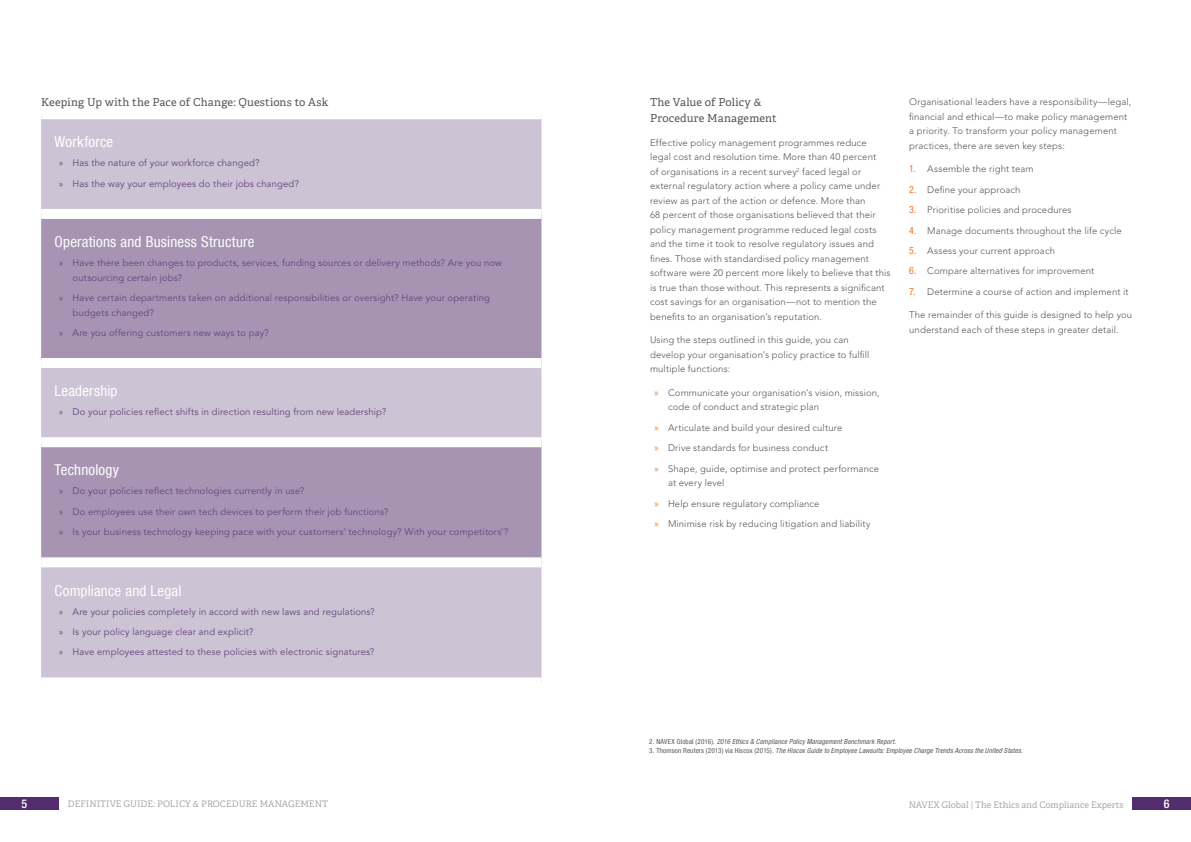
<style>
.page{position:relative;width:1191px;height:842px;background:#fff}
.page>*{position:absolute;margin:0;border:0;box-sizing:border-box;transform-origin:0 0}
.t1{font:condensed 15px "Helvetica Neue LT Com";letter-spacing:.015em;color:#fff}
.t2{font:500 condensed 12px "Helvetica Neue LT Std";color:#fff}
.t3{font:11px/16px "Adelle";letter-spacing:.015em;color:#55565a}
.t4{font:300 9.5px/14.5px "Avenir LT Std";letter-spacing:.015em;color:#55565a}
.t5{font:9.5px/20.4px "Avenir LT Std";letter-spacing:.015em;color:#65457b}
.t6{font:9px "Adelle";color:#a9a9aa}
.t7{font:italic condensed 7px "Helvetica Neue LT Com";letter-spacing:.02em;color:#55565a}
.s1{font-family:"Myriad Pro"}
.s2{font-family:"Myriad Pro";font-weight:400;font-size:10px;color:#f07523}
.s3{font-family:"Helvetica Neue LT Std";font-weight:400;font-stretch:condensed;font-size:10px;color:#f07523}
.s4{font-style:normal}
.s5{color:#b8b7b7}
</style>
<div class="page">
<div style="left:0;top:797px;width:59px;height:13px;background:#522c6c"></div>
<div style="left:1132px;top:797px;width:59px;height:13px;background:#522c6c"></div>
<div style="left:41px;top:119px;width:500px;height:558px;background:#ccc3d4"></div>
<svg style="left:41px;top:219px;width:500px;height:338px;background:#af9eba"></svg>
<div style="left:41px;top:209px;width:500px;height:10px;background:#fff"></div>
<div style="left:41px;top:358px;width:500px;height:10px;background:#fff"></div>
<div style="left:41px;top:437px;width:500px;height:10px;background:#fff"></div>
<div style="left:41px;top:557px;width:500px;height:10px;background:#fff"></div>
<p class="t3" style="left:41px;top:94px;width:289px">Keeping Up with the Pace of Change: Questions to Ask</p>
<h1 class="t1" style="left:55px;top:133px;width:60px">Workforce</h1>
<p class="t5" style="left:59px;top:153px;width:241px"><span class="s1">»</span> Has the nature of your workforce changed?<br><span class="s1">»</span> Has the way your employees do their jobs changed?</p>
<h1 class="t1" style="left:55px;top:233px;width:201px">Operations and Business Structure</h1>
<p class="t5" style="left:73px;top:256px;width:431px;line-height:14.5px;text-indent:-13px"><span class="s1">»</span> Have there been changes to products, services, funding sources or delivery methods? Are you now outsourcing certain jobs?</p>
<p class="t5" style="left:73px;top:291px;width:419px;line-height:14.5px;text-indent:-13px"><span class="s1">»</span> Have certain departments taken on additional responsibilities or oversight? Have your operating budgets changed?</p>
<p class="t5" style="left:59px;top:323px;width:211px"><span class="s1">»</span> Are you offering customers new ways to pay?</p>
<h1 class="t1" style="left:55px;top:382px;width:64px">Leadership</h1>
<p class="t5" style="left:59px;top:402px;width:328px"><span class="s1">»</span> Do your policies reflect shifts in direction resulting from new leadership?</p>
<h1 class="t1" style="left:55px;top:461px;width:66px">Technology</h1>
<p class="t5" style="left:59px;top:481px;width:451px"><span class="s1">»</span> Do your policies reflect technologies currently in use?<br><span class="s1">»</span> Do employees use their own tech devices to perform their job functions?<br><span class="s1">»</span> Is your business technology keeping pace with your customers’ technology? With your competitors'?</p>
<h1 class="t1" style="left:55px;top:581px;width:128px">Compliance and Legal</h1>
<p class="t5" style="left:59px;top:601px;width:317px"><span class="s1">»</span> Are your policies completely in accord with new laws and regulations? <span class="s1">»</span> Is your policy language clear and explicit?<br><span class="s1">»</span> Have employees attested to these policies with electronic signatures?</p>
<p class="t3" style="left:650px;top:94px;width:128px">The Value of Policy &amp;<br>Procedure Management</p>
<p class="t4" style="left:650px;top:135px;width:242px">Effective policy management programmes reduce<br>legal cost and resolution time. More than 40 percent<br>of organisations in a recent survey<sup>2</sup> faced legal or external regulatory action where a policy came under review as part of the action or defence. More than<br>68 percent of those organisations believed that their policy management programme reduced legal costs and the time it took to resolve regulatory issues and fines. Those with standardised policy management software were 20 percent more likely to believe that this is true than those without. This represents a significant cost savings for an organisation—not to mention the benefits to an organisation’s reputation.</p>
<p class="t4" style="left:650px;top:333px;width:221px">Using the steps outlined in this guide, you can develop your organisation’s policy practice to fulfill multiple functions:</p>
<p class="t4" style="left:668px;top:385px;width:213px;text-indent:-14px"><span class="s2">»</span> Communicate your organisation’s vision, mission, code of conduct and strategic plan</p>
<p class="t4" style="left:654px;top:417px;width:226px;line-height:20.4px"><span class="s2">»</span> Articulate and build your desired culture<br><span class="s2">»</span> Drive standards for business conduct<br><span class="s2">»</span> Shape, guide, optimise and protect performance</p>
<p class="t4" style="left:654px;top:473px;width:217px;line-height:20.4px;text-indent:14px">at every level<br><span class="s2">»</span> Help ensure regulatory compliance<br><span class="s2">»</span> Minimise risk by reducing litigation and liability</p>
<p class="t4" style="left:909px;top:95px;width:223px">Organisational leaders have a responsibility—legal, financial and ethical—to make policy management a priority. To transform your policy management practices, there are seven key steps:</p>
<p class="t4" style="left:909px;top:162px;width:126px"><span class="s3">1.</span> Assemble the right team</p>
<p class="t4" style="left:909px;top:182px;width:113px"><span class="s3">2.</span> Define your approach</p>
<p class="t4" style="left:909px;top:203px;width:164px"><span class="s3">3.</span> Prioritise policies and procedures</p>
<p class="t4" style="left:909px;top:223px;width:214px"><span class="s3">4.</span> Manage documents throughout the life cycle</p>
<p class="t4" style="left:909px;top:243px;width:147px"><span class="s3">5.</span> Assess your current approach</p>
<p class="t4" style="left:909px;top:264px;width:187px"><span class="s3">6.</span> Compare alternatives for improvement</p>
<p class="t4" style="left:909px;top:284px;width:221px"><span class="s3">7.</span> Determine a course of action and implement it</p>
<p class="t4" style="left:909px;top:308px;width:224px">The remainder of this guide is designed to help you understand each of these steps in greater detail.</p>
<p class="t7" style="left:649px;top:737px;width:248px"><span class="s4">2. NAVEX Global (2016).</span> 2016 Ethics &amp; Compliance Policy Management Benchmark Report<span class="s4">.</span></p>
<p class="t7" style="left:649px;top:746px;width:375px"><span class="s4">3. Thomson Reuters (2013) via Hiscox (2015).</span> The Hiscox Guide to Employee Lawsuits: Employee Charge Trends Across the United States<span class="s4">.</span></p>
<p class="t2" style="left:21px;top:796px;width:7px">5</p>
<p class="t6" style="left:68px;top:797px;width:262px">DEFINITIVE GUIDE: POLICY &amp; PROCEDURE MANAGEMENT</p>
<p class="t6" style="left:908px;top:798px;width:216px">NAVEX Global <span class="s5">|</span> The Ethics and Compliance Experts</p>
<p class="t2" style="left:1163px;top:796px;width:7px">6</p>
</div>
